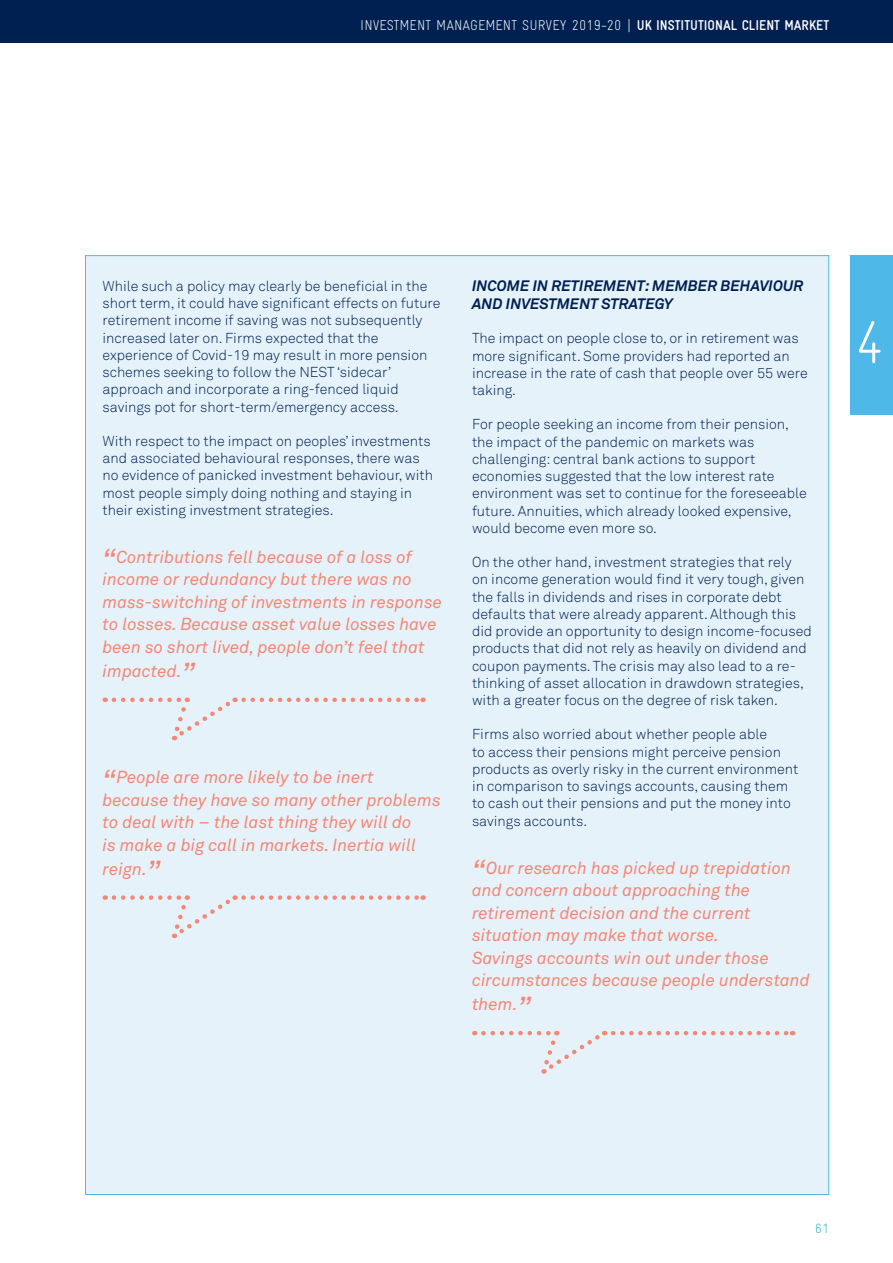
<style>
.page{position:relative;width:893px;height:1263px;background:#fff}
.page>*{position:absolute;margin:0;border:0;box-sizing:border-box;transform-origin:0 0}
.t1{font:300 60px "Gravur Condensed";color:#fff}
.quote2{font:italic 17.25px/22.8px "Akkurat Std";color:#f48877}
.t2{font:italic 700 15px/18px "Akkurat Std";color:#002051}
.t3{font:300 14.25px/17.2px "Akkurat Std";color:#002051}
.t4{font:300 14.25px "Gravur Condensed";color:#fff}
.t5{font:300 13.5px "Gravur Condensed";color:#22bcb3}
.s1{font-weight:700}
.s2{font-size:30px}
</style>
<div class="page">
<div style="left:0;top:0;width:893px;height:43px;background:#002051"></div>
<div style="left:850px;top:255px;width:43px;height:160px;background:#4eb9e9"></div>
<div style="left:85px;top:255px;width:744px;height:940px;background:#e5f2fa;border:1px solid #4eb9e9"></div>
<svg style="left:114px;top:697px;width:123px;height:43px"></svg>
<svg style="left:244px;top:697px;width:180px;height:5px"></svg>
<svg style="left:114px;top:895px;width:123px;height:43px"></svg>
<svg style="left:244px;top:895px;width:180px;height:5px"></svg>
<svg style="left:483px;top:1030px;width:123px;height:44px"></svg>
<svg style="left:613px;top:1031px;width:180px;height:4px"></svg>
<p class="t4" style="left:360px;top:17px;width:470px">INVESTMENT MANAGEMENT SURVEY 2019-20 | <span class="s1">UK INSTITUTIONAL CLIENT MARKET</span></p>
<p class="t3" style="left:102px;top:277px;width:340px">While such a policy may clearly be beneficial in the short term, it could have significant effects on future retirement income if saving was not subsequently increased later on. Firms expected that the experience of Covid-19 may result in more pension schemes seeking to follow the NEST ‘sidecar’ approach and incorporate a ring-fenced liquid savings pot for short-term/emergency access.</p>
<p class="t3" style="left:102px;top:432px;width:332px">With respect to the impact on peoples’ investments and associated behavioural responses, there was no evidence of panicked investment behaviour, with most people simply doing nothing and staying in their existing investment strategies.</p>
<p class="quote2" style="left:102px;top:545px;width:341px"><span class="s2">“</span>Contributions fell because of a loss of income or redundancy but there was no mass-switching of investments in response to losses. Because asset value losses have been so short lived, people don’t feel that impacted.<span class="s2">”</span></p>
<p class="quote2" style="left:102px;top:766px;width:340px"><span class="s2">“</span>People are more likely to be inert because they have so many other problems to deal with – the last thing they will do<br>is make a big call in markets. Inertia will reign.<span class="s2">”</span></p>
<p class="t2" style="left:472px;top:277px;width:333px">INCOME IN RETIREMENT: MEMBER BEHAVIOUR<br>AND INVESTMENT STRATEGY</p>
<p class="t3" style="left:472px;top:330px;width:337px">The impact on people close to, or in retirement was more significant. Some providers had reported an increase in the rate of cash that people over 55 were taking.</p>
<p class="t3" style="left:472px;top:416px;width:336px">For people seeking an income from their pension, the impact of the pandemic on markets was challenging: central bank actions to support economies suggested that the low interest rate environment was set to continue for the foreseeable future. Annuities, which already looked expensive, would become even more so.</p>
<p class="t3" style="left:472px;top:553px;width:341px">On the other hand, investment strategies that rely<br>on income generation would find it very tough, given the falls in dividends and rises in corporate debt defaults that were already apparent. Although this did provide an opportunity to design income-focused products that did not rely as heavily on dividend and coupon payments. The crisis may also lead to a re&shy;thinking of asset allocation in drawdown strategies, with a greater focus on the degree of risk taken.</p>
<p class="t3" style="left:472px;top:726px;width:328px">Firms also worried about whether people able<br>to access their pensions might perceive pension products as overly risky in the current environment in comparison to savings accounts, causing them to cash out their pensions and put the money into savings accounts.</p>
<p class="quote2" style="left:472px;top:856px;width:339px"><span class="s2">“</span>Our research has picked up trepidation and concern about approaching the retirement decision and the current situation may make that worse.<br>Savings accounts win out under those circumstances because people understand them.<span class="s2">”</span></p>
<p class="t1" style="left:855px;top:308px;width:31px">4</p>
<p class="t5" style="left:815px;top:1220px;width:15px">61</p>
</div>
